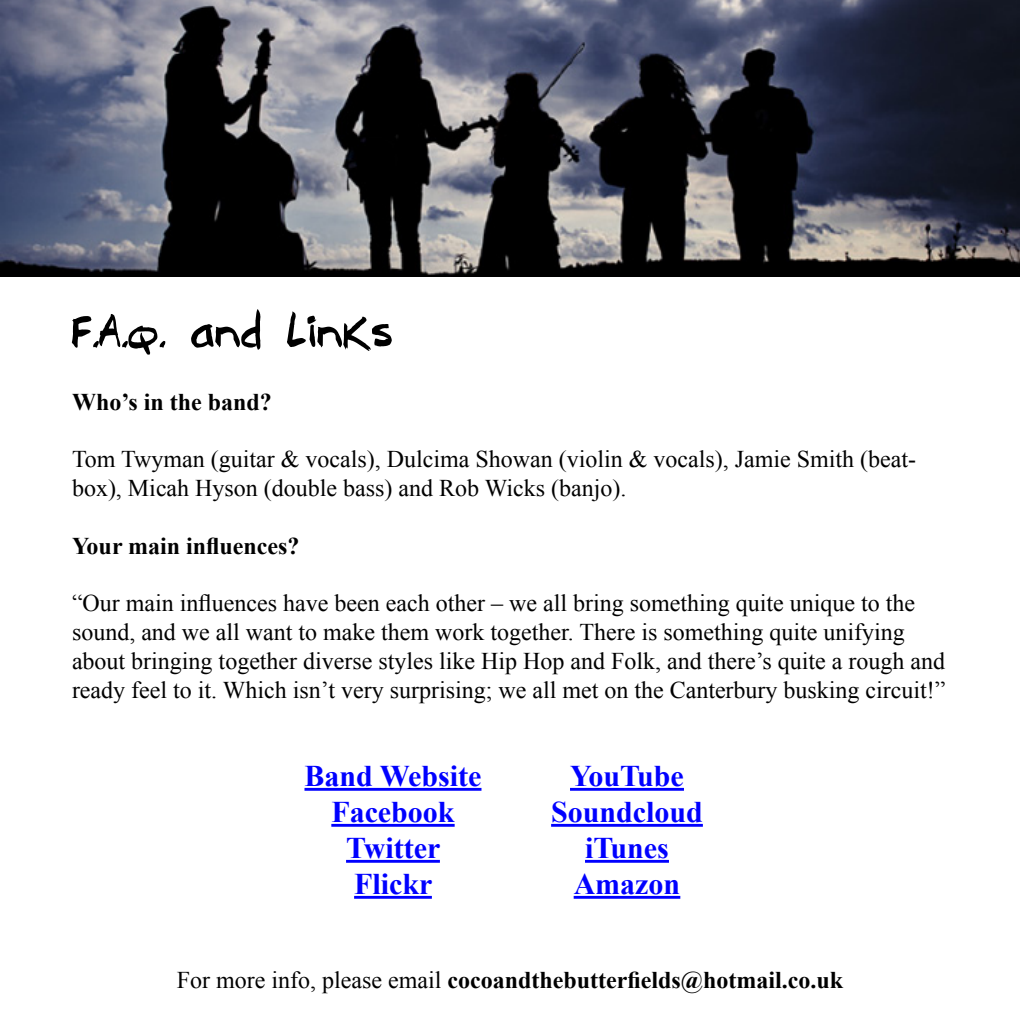
<style>
.page{position:relative;width:1020px;height:1026px;background:#fff}
.page>*{position:absolute;margin:0;border:0;box-sizing:border-box;transform-origin:0 0}
.t1{font:51.6px "Brushcut";color:#000}
.t2{font:700 30px "Times New Roman";color:#00f}
.t3{font:24px/28.8px "Times New Roman";color:#000}
.t4{font:700 24px "Times New Roman";color:#000}
.s1{font-weight:400}
</style>
<div class="page">
<img style="left:0;top:0;width:1020px;height:277px">
<hr style="left:305px;top:788px;width:176px;height:3px;background:#00f">
<hr style="left:331px;top:824px;width:124px;height:3px;background:#00f">
<hr style="left:346px;top:860px;width:94px;height:3px;background:#00f">
<hr style="left:354px;top:896px;width:78px;height:3px;background:#00f">
<hr style="left:570px;top:788px;width:114px;height:3px;background:#00f">
<hr style="left:551px;top:824px;width:152px;height:3px;background:#00f">
<hr style="left:585px;top:860px;width:84px;height:3px;background:#00f">
<hr style="left:574px;top:896px;width:106px;height:3px;background:#00f">
<p class="t1" style="left:72px;top:304px;width:322px">F.A.Q. and Links</p>
<p class="t4" style="left:72px;top:385px;width:201px">Who’s in the band?</p>
<p class="t3" style="left:72px;top:444px;width:846px">Tom Twyman (guitar &amp; vocals), Dulcima Showan (violin &amp; vocals), Jamie Smith (beat&shy;box), Micah Hyson (double bass) and Rob Wicks (banjo).</p>
<p class="t4" style="left:72px;top:529px;width:229px">Your main influences?</p>
<p class="t3" style="left:72px;top:588px;width:875px">“Our main influences have been each other – we all bring something quite unique to the sound, and we all want to make them work together. There is something quite unifying about bringing together diverse styles like Hip Hop and Folk, and there’s quite a rough and ready feel to it. Which isn’t very surprising; we all met on the Canterbury busking circuit!”</p>
<p class="t2" style="left:305px;top:755px;width:179px">Band Website</p>
<p class="t2" style="left:331px;top:791px;width:125px">Facebook</p>
<p class="t2" style="left:346px;top:827px;width:96px">Twitter</p>
<p class="t2" style="left:354px;top:863px;width:80px">Flickr</p>
<p class="t2" style="left:570px;top:755px;width:115px">YouTube</p>
<p class="t2" style="left:551px;top:791px;width:153px">Soundcloud</p>
<p class="t2" style="left:585px;top:827px;width:85px">iTunes</p>
<p class="t2" style="left:574px;top:863px;width:108px">Amazon</p>
<p class="t4" style="left:177px;top:963px;width:668px"><span class="s1">For more info, please email</span> cocoandthebutterfields@hotmail.co.uk</p>
</div>
